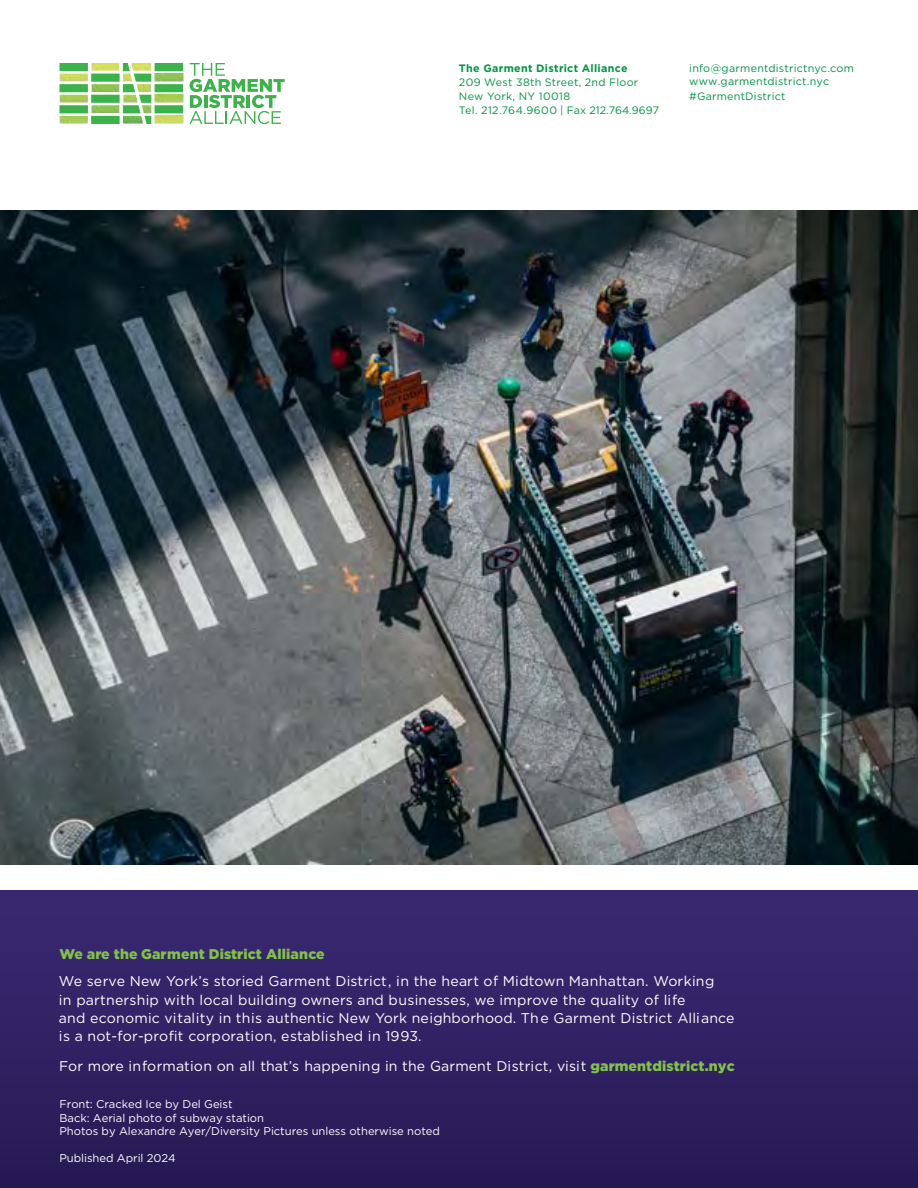
<style>
.page{position:relative;width:918px;height:1188px;background:#fff}
.page>*{position:absolute;margin:0;border:0;box-sizing:border-box;transform-origin:0 0}
.t1{font:14.1px/18.3px "Gotham";letter-spacing:.01em;color:#fff}
.t2{font:900 14.1px "Gotham";letter-spacing:.005em;color:#81c344}
.t3{font:11.25px/13.5px "Gotham";letter-spacing:-.005em;color:#fff}
.t4{font:10.8px/14px "Gotham";letter-spacing:.025em;color:#009444}
.t5{font:700 10.8px "Gotham";letter-spacing:.03em;color:#009444}
.s1{font-weight:900;color:#81c344}
</style>
<div class="page">
<div style="left:0;top:890px;width:918px;height:298px;background:linear-gradient(to bottom,#3a2973,#261a53)"></div>
<svg style="left:59px;top:63px;width:124px;height:61px"></svg>
<img style="left:91px;top:84px;width:29px;height:8px">
<img style="left:155px;top:74px;width:28px;height:8px">
<img style="left:155px;top:116px;width:28px;height:8px">
<img style="left:155px;top:95px;width:28px;height:8px">
<svg style="left:189px;top:63px;width:96px;height:61px"></svg>
<img style="left:0;top:211px;width:918px;height:654px">
<p class="t5" style="left:459px;top:61px;width:170px">The Garment District Alliance</p>
<p class="t4" style="left:459px;top:75px;width:202px">209 West 38th Street, 2nd Floor<br>New York, NY 10018<br>Tel. 212.764.9600 | Fax 212.764.9697</p>
<p class="t4" style="left:689px;top:60px;width:166px">info@garmentdistrictnyc.com www.garmentdistrict.nyc #GarmentDistrict</p>
<p class="t2" style="left:59px;top:944px;width:267px">We are the Garment District Alliance</p>
<p class="t1" style="left:59px;top:972px;width:677px">We serve New York’s storied Garment District, in the heart of Midtown Manhattan. Working<br>in partnership with local building owners and businesses, we improve the quality of life<br>and economic vitality in this authentic New York neighborhood. The Garment District Alliance is a not-for-profit corporation, established in 1993.</p>
<p class="t1" style="left:59px;top:1057px;width:677px">For more information on all that’s happening in the Garment District, visit <span class="s1">garmentdistrict.nyc</span></p>
<p class="t3" style="left:59px;top:1097px;width:382px">Front: Cracked Ice by Del Geist<br>Back: Aerial photo of subway station<br>Photos by Alexandre Ayer/Diversity Pictures unless otherwise noted</p>
<p class="t3" style="left:59px;top:1151px;width:118px">Published April 2024</p>
</div>
